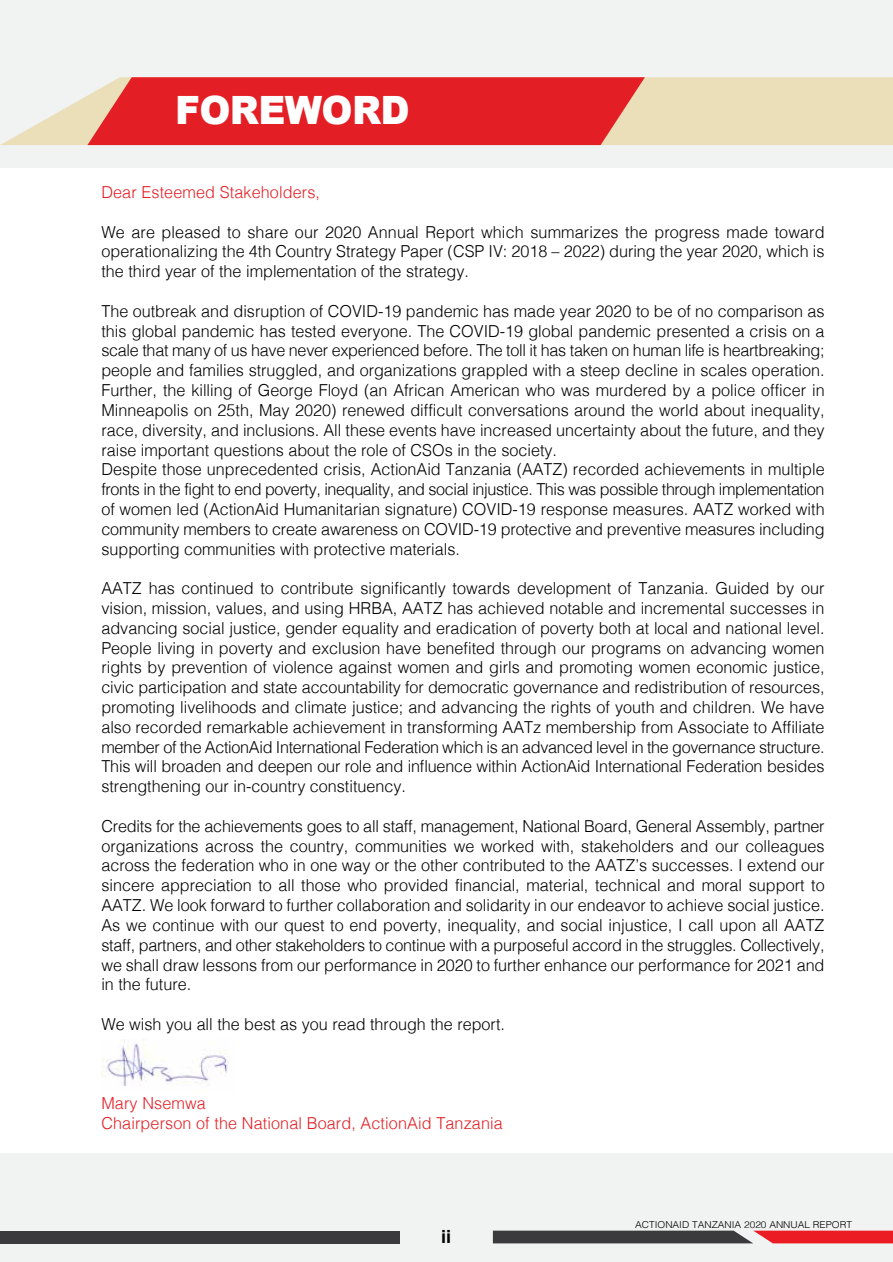
<style>
.page{position:relative;width:893px;height:1262px;background:#fff}
.page>*{position:absolute;margin:0;border:0;box-sizing:border-box;transform-origin:0 0}
.t1{font:900 39px "Arial";letter-spacing:-.015em;color:#fff;scale:.96 1}
.t2{font:700 18px "Helvetica LT Std";color:#000}
.t3{font:300 16.5px/19.8px "Helvetica";color:#000;text-align:justify}
.t4{font:300 16.5px/19.8px "Helvetica";letter-spacing:.005em;color:#e31e24}
.t5{font:300 9.45px "Helvetica";color:#000;scale:1.06 1}
</style>
<div class="page">
<div style="left:0;top:0;width:892px;height:1262px;background:#f1f2f2"></div>
<svg style="left:0;top:77px;width:892px;height:68px;fill:#ebdfb9"></svg>
<svg style="left:87px;top:77px;width:558px;height:68px;background:#e32e31"></svg>
<svg style="left:493px;top:1230px;width:399px;height:13px;background:#834246"></svg>
<div style="left:0;top:1230px;width:399px;height:13px;background:#3b3a3c"></div>
<div style="left:0;top:168px;width:892px;height:984px;background:#fff"></div>
<img style="left:101px;top:1039px;width:127px;height:47px">
<h1 class="t1" style="left:175px;top:82px;width:246px">FOREWORD</h1>
<p class="t4" style="left:101px;top:181px;width:220px">Dear Esteemed Stakeholders,</p>
<p class="t3" style="left:101px;top:221px;width:724px">We are pleased to share our 2020 Annual Report which summarizes the progress made toward operationalizing the 4th Country Strategy Paper (CSP IV: 2018 – 2022) during the year 2020, which is the third year of the implementation of the strategy.</p>
<p class="t3" style="left:101px;top:300px;width:724px;text-align:left">The outbreak and disruption of COVID-19 pandemic has made year 2020 to be of no comparison as this global pandemic has tested everyone. The COVID-19 global pandemic presented a crisis on a scale that many of us have never experienced before. The toll it has taken on human life is heartbreaking; people and families struggled, and organizations grappled with a steep decline in scales operation.<br>Further, the killing of George Floyd (an African American who was murdered by a police officer in Minneapolis on 25th, May 2020) renewed difficult conversations around the world about inequality, race, diversity, and inclusions. All these events have increased uncertainty about the future, and they raise important questions about the role of CSOs in the society.<br>Despite those unprecedented crisis, ActionAid Tanzania (AATZ) recorded achievements in multiple fronts in the fight to end poverty, inequality, and social injustice. This was possible through implementation of women led (ActionAid Humanitarian signature) COVID-19 response measures. AATZ worked with community members to create awareness on COVID-19 protective and preventive measures including supporting communities with protective materials.</p>
<p class="t3" style="left:101px;top:577px;width:724px">AATZ has continued to contribute significantly towards development of Tanzania. Guided by our vision, mission, values, and using HRBA, AATZ has achieved notable and incremental successes in advancing social justice, gender equality and eradication of poverty both at local and national level.<br>People living in poverty and exclusion have benefited through our programs on advancing women rights by prevention of violence against women and girls and promoting women economic justice, civic participation and state accountability for democratic governance and redistribution of resources, promoting livelihoods and climate justice; and advancing the rights of youth and children. We have also recorded remarkable achievement in transforming AATz membership from Associate to Affiliate member of the ActionAid International Federation which is an advanced level in the governance structure.<br>This will broaden and deepen our role and influence within ActionAid International Federation besides strengthening our in-country constituency.</p>
<p class="t3" style="left:101px;top:815px;width:724px">Credits for the achievements goes to all staff, management, National Board, General Assembly, partner organizations across the country, communities we worked with, stakeholders and our colleagues across the federation who in one way or the other contributed to the AATZ’s successes. I extend our sincere appreciation to all those who provided financial, material, technical and moral support to AATZ. We look forward to further collaboration and solidarity in our endeavor to achieve social justice.<br>As we continue with our quest to end poverty, inequality, and social injustice, I call upon all AATZ staff, partners, and other stakeholders to continue with a purposeful accord in the struggles. Collectively, we shall draw lessons from our performance in 2020 to further enhance our performance for 2021 and in the future.</p>
<p class="t3" style="left:101px;top:1013px;width:405px">We wish you all the best as you read through the report.</p>
<p class="t4" style="left:101px;top:1092px;width:403px">Mary Nsemwa<br>Chairperson of the National Board, ActionAid Tanzania</p>
<p class="t2" style="left:441px;top:1226px;width:12px">ii</p>
<p class="t5" style="left:635px;top:1216px;width:206px">ACTIONAID TANZANIA 2020 ANNUAL REPORT</p>
</div>
